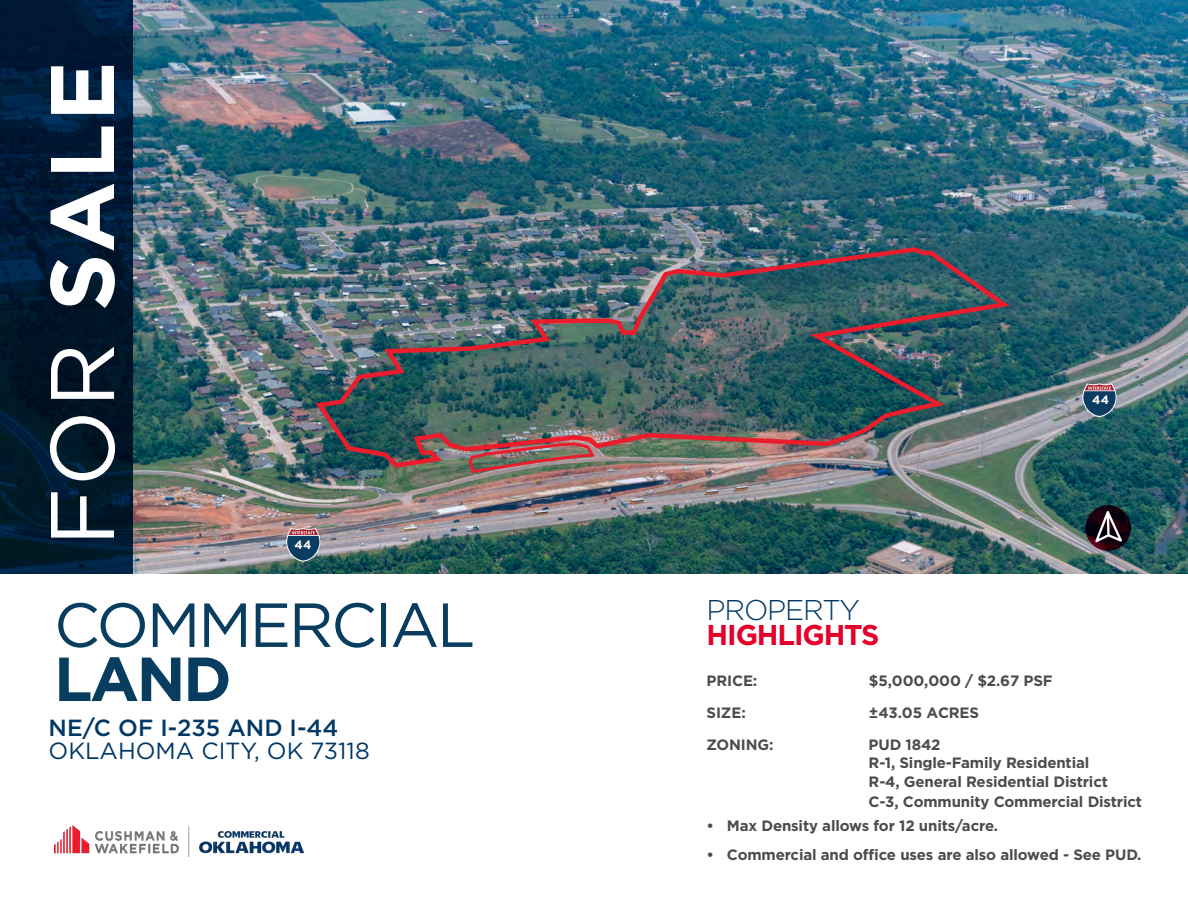
<style>
.page{position:relative;width:1188px;height:918px;background:#fff}
.page>*{position:absolute;margin:0;border:0;box-sizing:border-box;transform-origin:0 0}
.t1{font:700 90px "Gotham";color:#fff}
.t2{font:62.1px "Gotham";letter-spacing:-.04em;color:#083d60}
.t3{font:700 62.1px "Gotham";color:#083d60}
.t4{font:700 28.5px "Gotham";letter-spacing:-.04em;color:#e4002b}
.t5{font:300 28.5px "Gotham";letter-spacing:-.04em;color:#003865}
.t6{font:23.4px "Gotham";color:#003865}
.t7{font:500 23.4px "Gotham";color:#003865}
.Bullets___standard{font:700 15px/32.4px "Gotham";letter-spacing:-.01em;color:#4b4c4d}
.BOX_NUMBERS{font:700 12px "Gotham";color:#fff}
.s1{font-weight:400}
</style>
<div class="page">
<img style="left:132px;top:0;width:1056px;height:574px">
<svg style="left:1083px;top:501px;width:50px;height:54px;background:#383f47"></svg>
<svg style="left:0;top:0;width:132px;height:574px;background:#001931"></svg>
<img style="left:54px;top:825px;width:249px;height:31px">
<img style="left:313px;top:245px;width:703px;height:225px">
<img style="left:466px;top:441px;width:131px;height:34px">
<svg style="left:284px;top:528px;width:38px;height:34px"></svg>
<svg style="left:1081px;top:383px;width:37px;height:34px"></svg>
<p class="t1" style="left:22px;top:546px;width:487px;rotate:-90deg"><span class="s1">FOR</span> SALE</p>
<p class="BOX_NUMBERS" style="left:294px;top:537px;width:18px">44</p>
<p class="t2" style="left:54px;top:585px;width:423px">COMMERCIAL</p>
<p class="t3" style="left:54px;top:638px;width:179px">LAND</p>
<p class="t7" style="left:49px;top:712px;width:291px">NE/C OF I-235 AND I-44</p>
<p class="t6" style="left:49px;top:736px;width:323px">OKLAHOMA CITY, OK 73118</p>
<p class="BOX_NUMBERS" style="left:1092px;top:392px;width:18px">44</p>
<p class="t5" style="left:707px;top:592px;width:155px">PROPERTY</p>
<p class="t4" style="left:707px;top:616px;width:174px">HIGHLIGHTS</p>
<p class="Bullets___standard" style="left:707px;top:664px;width:52px">PRICE:</p>
<p class="Bullets___standard" style="left:707px;top:696px;width:41px">SIZE:</p>
<p class="Bullets___standard" style="left:869px;top:664px;width:185px">$5,000,000 / $2.67 PSF ±43.05 ACRES</p>
<p class="Bullets___standard" style="left:707px;top:729px;width:68px">ZONING:</p>
<p class="Bullets___standard" style="left:869px;top:737px;width:222px;line-height:17.1px">PUD 1842<br>R-1, Single-Family Residential</p>
<p class="Bullets___standard" style="left:869px;top:772px;width:275px;line-height:19.5px">R-4, General Residential District<br>C-3, Community Commercial District</p>
<p class="Bullets___standard" style="left:707px;top:810px;width:293px">• Max Density allows for 12 units/acre.</p>
<p class="Bullets___standard" style="left:707px;top:838px;width:436px">• Commercial and office uses are also allowed - See PUD.</p>
</div>
